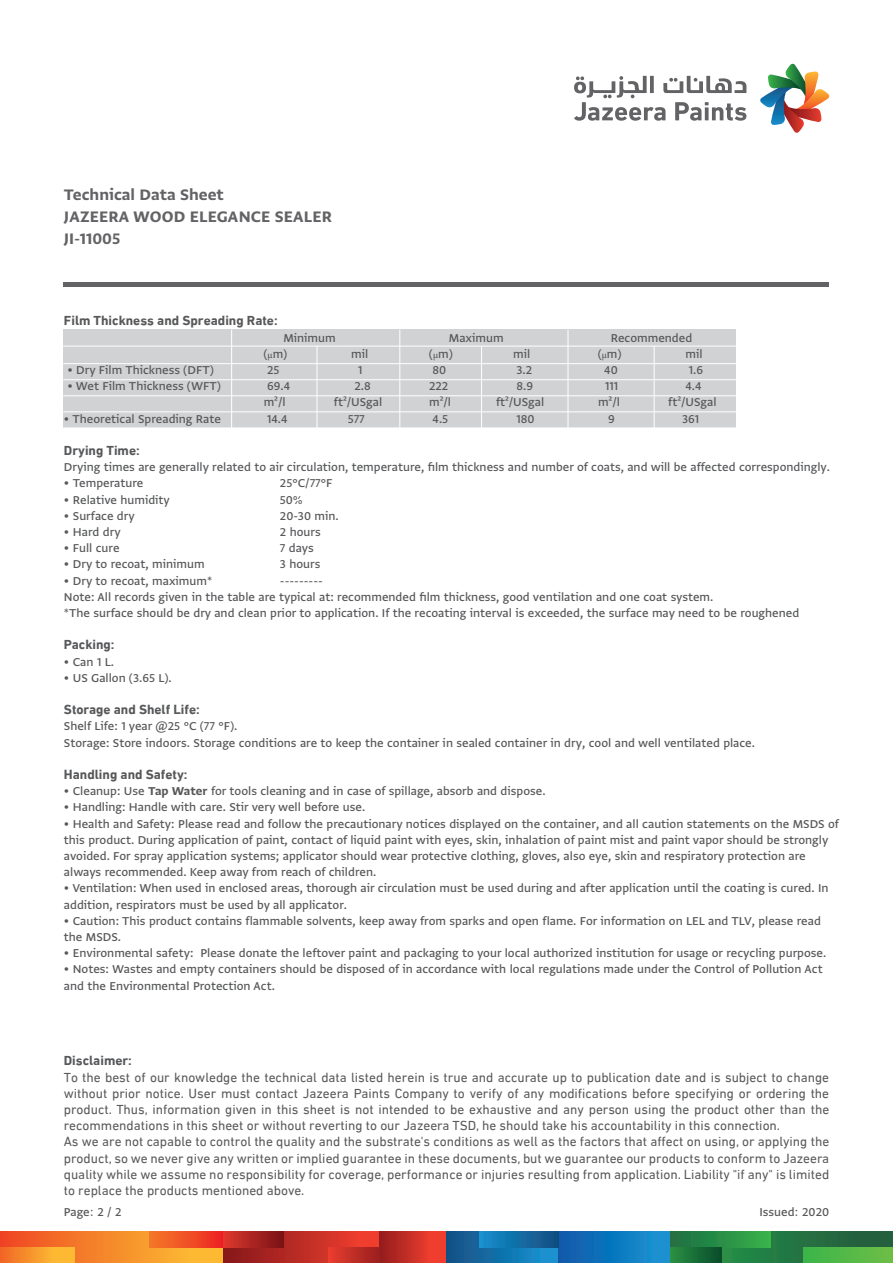
<style>
.page{position:relative;width:893px;height:1263px;background:#fff}
.page>*{position:absolute;margin:0;border:0;box-sizing:border-box;transform-origin:0 0}
.t1{font:700 18px/21.6px "Greta Arabic AR+LT";color:#636366}
.t2{font:500 13.5px/16.2px "Greta Arabic AR+LT";color:#57585a}
.t3{font:13.5px/16.2px "DIN Next LTW23";color:#57585a}
.t4{font:700 13.5px "DIN Next LTW23";color:#57585a}
.s1{font-family:"Adobe Arabic";font-weight:400}
.s2{font-weight:700}
</style>
<div class="page">
<div style="left:63px;top:330px;width:673px;height:98px;background:#d1d2d4"></div>
<hr style="left:63px;top:395px;width:673px;height:1px;background:#fff">
<hr style="left:63px;top:379px;width:673px;height:1px;background:#fff">
<hr style="left:63px;top:412px;width:673px;height:1px;background:#fff">
<hr style="left:63px;top:363px;width:673px;height:1px;background:#fff">
<hr style="left:63px;top:346px;width:673px;height:1px;background:#fff">
<hr style="left:231px;top:330px;width:1px;height:98px;background:#fff">
<hr style="left:400px;top:330px;width:1px;height:98px;background:#fff">
<hr style="left:317px;top:346px;width:1px;height:82px;background:#fff">
<hr style="left:481px;top:346px;width:1px;height:82px;background:#fff">
<hr style="left:654px;top:346px;width:1px;height:82px;background:#fff">
<hr style="left:568px;top:330px;width:1px;height:98px;background:#fff">
<svg style="left:574px;top:76px;width:172px;height:45px"></svg>
<svg style="left:760px;top:64px;width:70px;height:69px"></svg>
<hr style="left:63px;top:282px;width:766px;height:4px;background:#636366">
<svg style="left:0;top:1231px;width:223px;height:32px;background:#f5872b"></svg>
<div style="left:150px;top:1231px;width:73px;height:16px;background:linear-gradient(to right,#f47a28,#ed2422)"></div>
<div style="left:0;top:1247px;width:74px;height:16px;background:linear-gradient(to right,#f26b27,#ffc833)"></div>
<svg style="left:721px;top:1231px;width:172px;height:32px;background:#247342"></svg>
<div style="left:804px;top:1247px;width:89px;height:16px;background:linear-gradient(to right,#3bb54a,#6ebe45)"></div>
<div style="left:670px;top:1231px;width:100px;height:16px;background:linear-gradient(to right,#1d6d43,#37b14a)"></div>
<div style="left:670px;top:1247px;width:51px;height:16px;background:linear-gradient(to right,#2b9043,#094d2c)"></div>
<svg style="left:223px;top:1231px;width:156px;height:32px;background:#be2c25"></svg>
<div style="left:379px;top:1231px;width:67px;height:32px;background:linear-gradient(to right,#951d1e,#ff4431)"></div>
<div style="left:328px;top:1247px;width:51px;height:16px;background:linear-gradient(to right,#ea3d2e,#9a1f1f)"></div>
<div style="left:223px;top:1231px;width:61px;height:16px;background:linear-gradient(to right,#de392d,#771115)"></div>
<svg style="left:446px;top:1231px;width:112px;height:32px;background:#156da5"></svg>
<svg style="left:558px;top:1231px;width:112px;height:32px;background:#1177be"></svg>
<div style="left:480px;top:1231px;width:78px;height:16px;background:linear-gradient(to right,#158fcd,#134d81)"></div>
<h1 class="t1" style="left:64px;top:183px;width:270px">Technical Data Sheet<br>JAZEERA WOOD ELEGANCE SEALER<br>JI-11005</h1>
<p class="t4" style="left:64px;top:313px;width:215px">Film Thickness and Spreading Rate:</p>
<p class="t2" style="left:283px;top:328px;width:54px">Minimum</p>
<p class="t2" style="left:449px;top:328px;width:56px">Maximum</p>
<p class="t2" style="left:611px;top:328px;width:83px">Recommended</p>
<p class="t2" style="left:264px;top:344px;width:25px">(<span class="s1">µ</span>m)</p>
<p class="t2" style="left:351px;top:344px;width:19px">mil</p>
<p class="t2" style="left:429px;top:344px;width:25px">(<span class="s1">µ</span>m)</p>
<p class="t2" style="left:513px;top:344px;width:19px">mil</p>
<p class="t2" style="left:598px;top:344px;width:25px">(<span class="s1">µ</span>m)</p>
<p class="t2" style="left:685px;top:344px;width:19px">mil</p>
<p class="t2" style="left:67px;top:361px;width:148px">• Dry Film Thickness (DFT)</p>
<p class="t2" style="left:267px;top:361px;width:14px">25</p>
<p class="t2" style="left:358px;top:361px;width:6px">1</p>
<p class="t2" style="left:433px;top:361px;width:15px">80</p>
<p class="t2" style="left:517px;top:361px;width:17px">3.2</p>
<p class="t2" style="left:604px;top:361px;width:15px">40</p>
<p class="t2" style="left:689px;top:361px;width:16px">1.6</p>
<p class="t2" style="left:67px;top:377px;width:155px">• Wet Film Thickness (WFT)</p>
<p class="t2" style="left:267px;top:377px;width:25px">69.4</p>
<p class="t2" style="left:355px;top:377px;width:18px">2.8</p>
<p class="t2" style="left:429px;top:377px;width:21px">222</p>
<p class="t2" style="left:517px;top:377px;width:18px">8.9</p>
<p class="t2" style="left:605px;top:377px;width:15px">111</p>
<p class="t2" style="left:685px;top:377px;width:18px">4.4</p>
<p class="t2" style="left:264px;top:393px;width:23px">m²/l</p>
<p class="t2" style="left:334px;top:393px;width:50px">ft²/USgal</p>
<p class="t2" style="left:429px;top:393px;width:23px">m²/l</p>
<p class="t2" style="left:496px;top:393px;width:50px">ft²/USgal</p>
<p class="t2" style="left:598px;top:393px;width:23px">m²/l</p>
<p class="t2" style="left:668px;top:393px;width:50px">ft²/USgal</p>
<p class="t2" style="left:64px;top:409px;width:159px">• Theoretical Spreading Rate</p>
<p class="t2" style="left:267px;top:409px;width:22px">14.4</p>
<p class="t2" style="left:348px;top:409px;width:19px">577</p>
<p class="t2" style="left:433px;top:409px;width:17px">4.5</p>
<p class="t2" style="left:517px;top:409px;width:20px">180</p>
<p class="t2" style="left:608px;top:409px;width:8px">9</p>
<p class="t2" style="left:682px;top:409px;width:19px">361</p>
<p class="t4" style="left:64px;top:442px;width:77px">Drying Time:</p>
<p class="t2" style="left:64px;top:458px;width:768px">Drying times are generally related to air circulation, temperature, film thickness and number of coats, and will be affected correspondingly.</p>
<p class="t2" style="left:64px;top:474px;width:81px">• Temperature</p>
<p class="t2" style="left:280px;top:474px;width:54px">25°C/77°F</p>
<p class="t2" style="left:64px;top:490px;width:108px">• Relative humidity</p>
<p class="t2" style="left:280px;top:490px;width:24px">50%</p>
<p class="t2" style="left:64px;top:506px;width:72px">• Surface dry</p>
<p class="t2" style="left:280px;top:506px;width:60px">20-30 min.</p>
<p class="t2" style="left:64px;top:523px;width:58px">• Hard dry</p>
<p class="t2" style="left:280px;top:523px;width:42px">2 hours</p>
<p class="t2" style="left:64px;top:539px;width:57px">• Full cure</p>
<p class="t2" style="left:280px;top:539px;width:35px">7 days</p>
<p class="t2" style="left:64px;top:555px;width:142px">• Dry to recoat, minimum</p>
<p class="t2" style="left:280px;top:555px;width:42px">3 hours</p>
<p class="t2" style="left:64px;top:571px;width:150px">• Dry to recoat, maximum*</p>
<p class="t2" style="left:64px;top:571px;width:737px;text-indent:216px">---------<br>Note: All records given in the table are typical at: recommended film thickness, good ventilation and one coat system.<br>*The surface should be dry and clean prior to application. If the recoating interval is exceeded, the surface may need to be roughened</p>
<p class="t4" style="left:64px;top:637px;width:52px">Packing:</p>
<p class="t2" style="left:64px;top:652px;width:52px">• Can 1 L.</p>
<p class="t2" style="left:64px;top:668px;width:109px">• US Gallon (3.65 L).</p>
<p class="t4" style="left:64px;top:702px;width:137px">Storage and Shelf Life:</p>
<p class="t2" style="left:64px;top:717px;width:692px">Shelf Life: 1 year @25 °C (77 °F).<br>Storage: Store indoors. Storage conditions are to keep the container in sealed container in dry, cool and well ventilated place.</p>
<p class="t4" style="left:64px;top:766px;width:125px">Handling and Safety:</p>
<p class="t2" style="left:64px;top:782px;width:483px">• Cleanup: Use <span class="s2">Tap Water</span> for tools cleaning and in case of spillage, absorb and dispose.</p>
<p class="t2" style="left:64px;top:798px;width:303px">• Handling: Handle with care. Stir very well before use.</p>
<p class="t2" style="left:64px;top:814px;width:776px">• Health and Safety: Please read and follow the precautionary notices displayed on the container, and all caution statements on the MSDS of this product. During application of paint, contact of liquid paint with eyes, skin, inhalation of paint mist and paint vapor should be strongly avoided. For spray application systems; applicator should wear protective clothing, gloves, also eye, skin and respiratory protection are always recommended. Keep away from reach of children.</p>
<p class="t2" style="left:64px;top:879px;width:766px">• Ventilation: When used in enclosed areas, thorough air circulation must be used during and after application until the coating is cured. In addition, respirators must be used by all applicator.</p>
<p class="t2" style="left:64px;top:911px;width:758px">• Caution: This product contains flammable solvents, keep away from sparks and open flame. For information on LEL and TLV, please read the MSDS.</p>
<p class="t2" style="left:64px;top:944px;width:764px">• Environmental safety: Please donate the leftover paint and packaging to your local authorized institution for usage or recycling purpose.</p>
<p class="t2" style="left:64px;top:960px;width:760px">• Notes: Wastes and empty containers should be disposed of in accordance with local regulations made under the Control of Pollution Act and the Environmental Protection Act.</p>
<p class="t4" style="left:64px;top:1053px;width:70px">Disclaimer:</p>
<p class="t3" style="left:64px;top:1069px;width:767px">To the best of our knowledge the technical data listed herein is true and accurate up to publication date and is subject to change without prior notice. User must contact Jazeera Paints Company to verify of any modifications before specifying or ordering the product. Thus, information given in this sheet is not intended to be exhaustive and any person using the product other than the recommendations in this sheet or without reverting to our Jazeera TSD, he should take his accountability in this connection.<br>As we are not capable to control the quality and the substrate's conditions as well as the factors that affect on using, or applying the product, so we never give any written or implied guarantee in these documents, but we guarantee our products to conform to Jazeera quality while we assume no responsibility for coverage, performance or injuries resulting from application. Liability "if any" is limited to replace the products mentioned above.</p>
<p class="t2" style="left:64px;top:1203px;width:59px">Page: 2 / 2</p>
<p class="t2" style="left:759px;top:1203px;width:71px">Issued: 2020</p>
</div>
